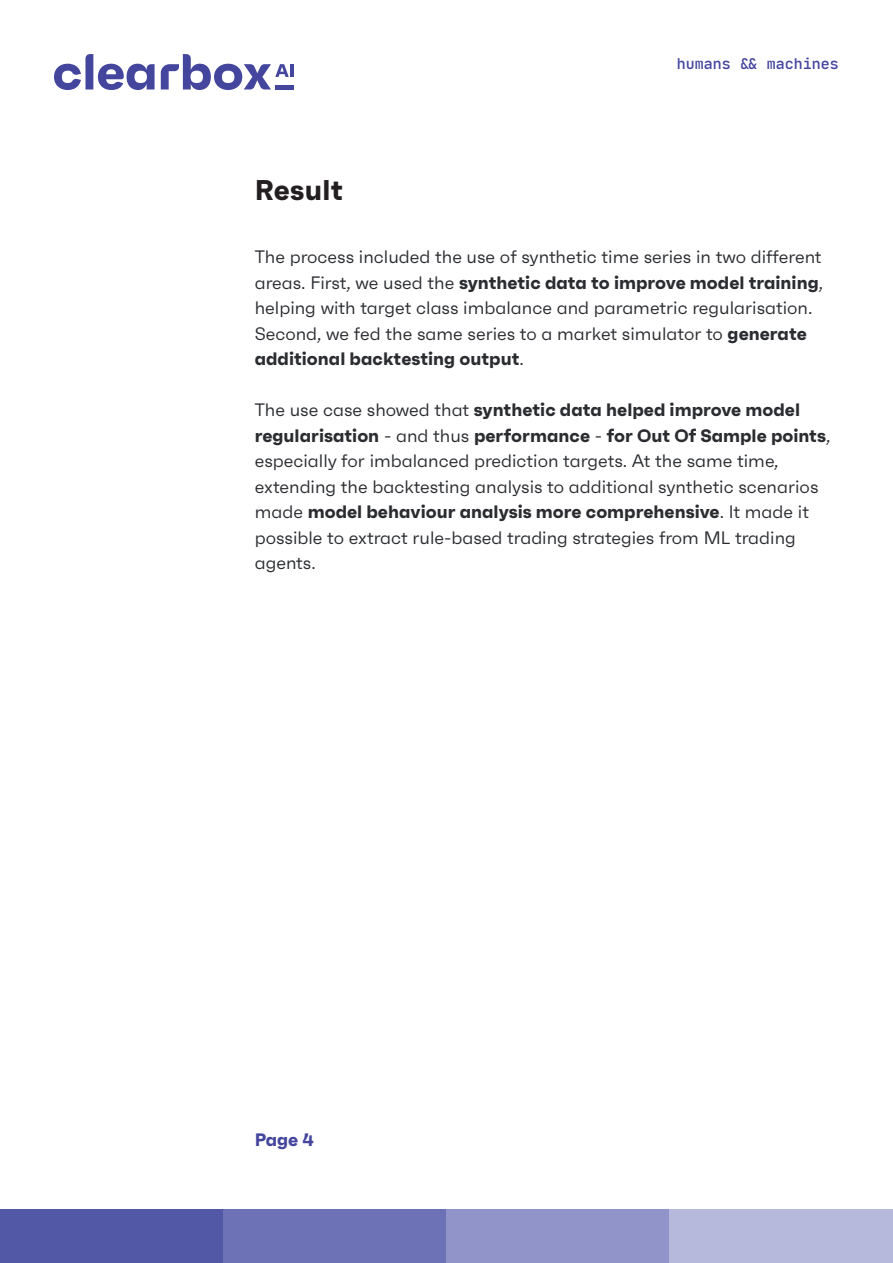
<style>
.page{position:relative;width:893px;height:1263px;background:#fff}
.page>*{position:absolute;margin:0;border:0;box-sizing:border-box;transform-origin:0 0}
.Title_Style{font:700 28.5px "Faktum";letter-spacing:.01em;color:#231f20}
.t1{font:18px/25.5px "Faktum";color:#2a2c30}
.t2{font:700 18px "Faktum";color:#44459d}
.t3{font:500 15px "Jet Brains Mono";color:#44459d}
.s1{font-weight:700}
</style>
<div class="page">
<div style="left:0;top:1210px;width:223px;height:53px;background:#5258a6"></div>
<div style="left:223px;top:1210px;width:223px;height:53px;background:#6d72b6"></div>
<div style="left:446px;top:1210px;width:224px;height:53px;background:#9194c9"></div>
<div style="left:670px;top:1210px;width:223px;height:53px;background:#b6b9dc"></div>
<svg style="left:54px;top:54px;width:101px;height:36px"></svg>
<svg style="left:161px;top:54px;width:132px;height:36px"></svg>
<div style="left:275px;top:85px;width:18px;height:5px;background:#44459d"></div>
<p class="Title_Style" style="left:255px;top:171px;width:90px">Result</p>
<p class="t3" style="left:677px;top:54px;width:164px">humans &amp;&amp; machines</p>
<p class="t1" style="left:255px;top:244px;width:570px">The process included the use of synthetic time series in two different areas. First, we used the <span class="s1">synthetic data to improve model training</span>, helping with target class imbalance and parametric regularisation.<br>Second, we fed the same series to a market simulator to <span class="s1">generate additional backtesting output</span>.</p>
<p class="t1" style="left:255px;top:397px;width:577px">The use case showed that <span class="s1">synthetic data helped improve model regularisation</span> - and thus <span class="s1">performance</span> - <span class="s1">for Out Of Sample points</span>, especially for imbalanced prediction targets. At the same time, extending the backtesting analysis to additional synthetic scenarios made <span class="s1">model behaviour analysis more comprehensive</span>. It made it possible to extract rule-based trading strategies from ML trading agents.</p>
<p class="t2" style="left:255px;top:1128px;width:60px">Page 4</p>
</div>
